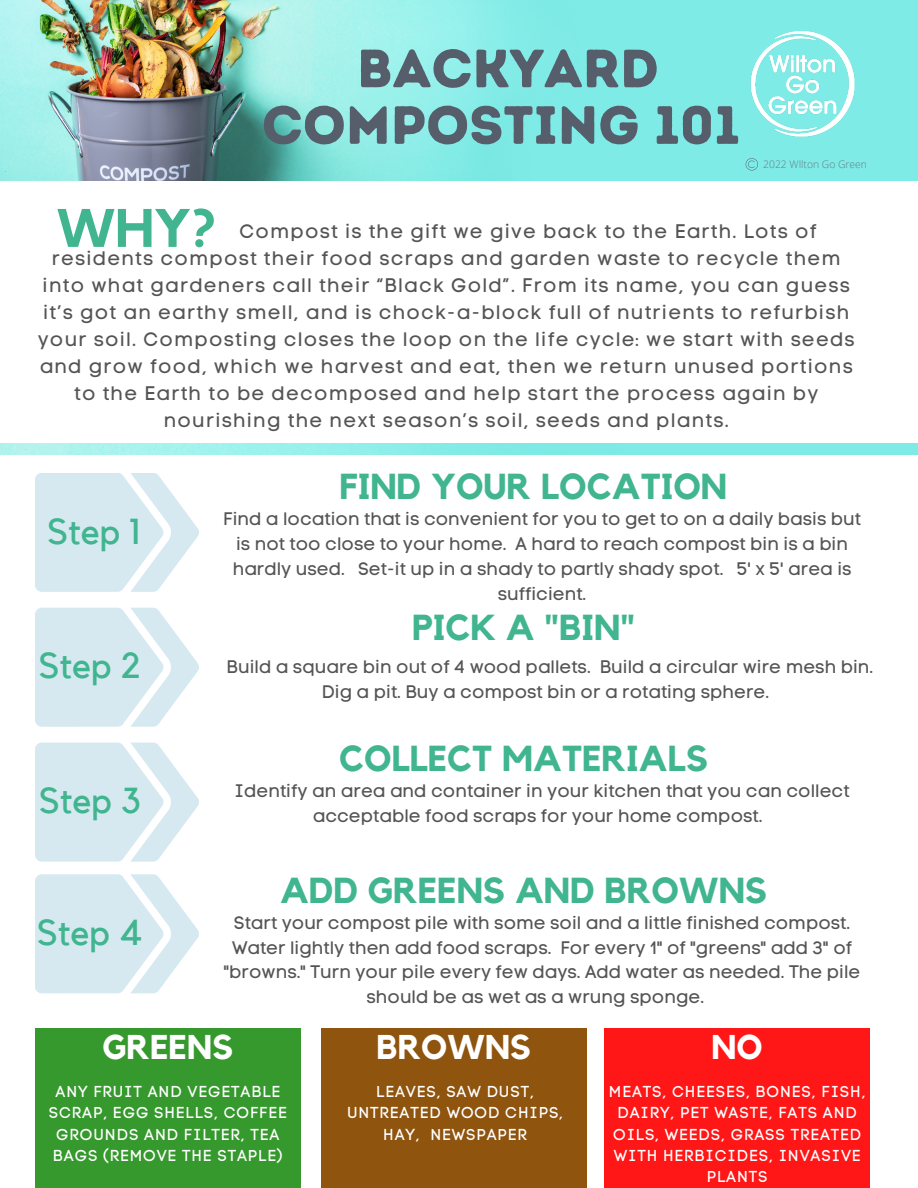
<style>
.page{position:relative;width:918px;height:1188px;background:#fff}
.page>*{position:absolute;margin:0;border:0;box-sizing:border-box;transform-origin:0 0}
.t1{font:53.7px/56.6px "Intro Rust Base";color:#565d6b;text-align:center}
.t2{font:700 53.55px "Kollektif";color:#41b58f}
.t3{font:700 36px "Kollektif";color:#41b58f}
.t4{font:36px "Kollektif";color:#41b58f}
.t5{font:700 34.2px "Kollektif";color:#fff}
.t6{font:19.5px "Code Pro Normal LC";letter-spacing:.06em;color:#545454}
.t7{font:18px/24.8px "Code Pro Normal LC";color:#545454;text-align:center}
.t8{font:15.75px/21.5px "Code Pro Normal LC";letter-spacing:.06em;color:#fff;text-align:center}
.t9{font:300 10.35px "Open Sans";color:#657e86}
</style>
<div class="page">
<div style="left:0;top:0;width:918px;height:181px;background:#7eebe6"></div>
<img style="left:0;top:0;width:506px;height:181px">
<img style="left:751px;top:31px;width:104px;height:106px">
<img style="left:0;top:444px;width:918px;height:11px">
<svg style="left:35px;top:473px;width:164px;height:119px"></svg>
<svg style="left:35px;top:608px;width:164px;height:119px"></svg>
<svg style="left:35px;top:743px;width:164px;height:119px"></svg>
<svg style="left:35px;top:875px;width:164px;height:118px"></svg>
<div style="left:35px;top:1029px;width:266px;height:159px;background:#36992d"></div>
<div style="left:321px;top:1029px;width:266px;height:159px;background:#8f540e"></div>
<div style="left:605px;top:1029px;width:265px;height:159px;background:#ff1616"></div>
<svg style="left:746px;top:158px;width:12px;height:12px"></svg>
<p class="t1" style="left:262px;top:40px;width:480px">BACKYARD<br>COMPOSTING 101</p>
<p class="t9" style="left:763px;top:157px;width:105px">2022 WIlton Go Green</p>
<p class="t2" style="left:57px;top:204px;width:161px">WHY?</p>
<p class="t6" style="left:240px;top:219px;width:579px">Compost is the gift we give back to the Earth. Lots of</p>
<p class="t6" style="left:52px;top:246px;width:791px">residents compost their food scraps and garden waste to recycle them</p>
<p class="t6" style="left:43px;top:273px;width:809px">into what gardeners call their “Black Gold”. From its name, you can guess</p>
<p class="t6" style="left:43px;top:300px;width:808px">it’s got an earthy smell, and is chock-a-block full of nutrients to refurbish</p>
<p class="t6" style="left:38px;top:327px;width:818px">your soil. Composting closes the loop on the life cycle: we start with seeds</p>
<p class="t6" style="left:40px;top:354px;width:815px">and grow food, which we harvest and eat, then we return unused portions</p>
<p class="t6" style="left:74px;top:381px;width:746px">to the Earth to be decomposed and help start the process again by</p>
<p class="t6" style="left:164px;top:408px;width:567px">nourishing the next season’s soil, seeds and plants.</p>
<p class="t4" style="left:48px;top:514px;width:94px">Step 1</p>
<p class="t4" style="left:39px;top:649px;width:103px">Step 2</p>
<p class="t4" style="left:39px;top:784px;width:103px">Step 3</p>
<p class="t3" style="left:340px;top:470px;width:389px">FIND YOUR LOCATION</p>
<p class="t7" style="left:223px;top:507px;width:639px">Find a location that is convenient for you to get to on a daily basis but is not too close to your home. A hard to reach compost bin is a bin hardly used. Set-it up in a shady to partly shady spot. 5' x 5' area is sufficient.</p>
<p class="t3" style="left:412px;top:611px;width:224px">PICK A "BIN"</p>
<p class="t7" style="left:227px;top:654px;width:648px">Build a square bin out of 4 wood pallets. Build a circular wire mesh bin.<br>Dig a pit. Buy a compost bin or a rotating sphere.</p>
<p class="t3" style="left:339px;top:742px;width:370px">COLLECT MATERIALS</p>
<p class="t7" style="left:235px;top:778px;width:616px">Identify an area and container in your kitchen that you can collect acceptable food scraps for your home compost.</p>
<p class="t3" style="left:280px;top:874px;width:489px">ADD GREENS AND BROWNS</p>
<p class="t7" style="left:234px;top:910px;width:618px">Start your compost pile with some soil and a little finished compost.</p>
<p class="t7" style="left:232px;top:935px;width:622px">Water lightly then add food scraps. For every 1" of "greens" add 3" of</p>
<p class="t7" style="left:224px;top:960px;width:638px">"browns." Turn your pile every few days. Add water as needed. The pile</p>
<p class="t7" style="left:367px;top:984px;width:339px">should be as wet as a wrung sponge.</p>
<p class="t5" style="left:103px;top:1032px;width:132px">GREENS</p>
<p class="t5" style="left:377px;top:1032px;width:156px">BROWNS</p>
<p class="t5" style="left:712px;top:1032px;width:53px">NO</p>
<p class="t8" style="left:609px;top:1080px;width:258px">MEATS, CHEESES, BONES, FISH,<br>DAIRY, PET WASTE, FATS AND<br>OILS, WEEDS, GRASS TREATED<br>WITH HERBICIDES, INVASIVE<br>PLANTS</p>
<p class="t4" style="left:37px;top:916px;width:107px">Step 4</p>
<p class="t8" style="left:49px;top:1080px;width:239px">ANY FRUIT AND VEGETABLE<br>SCRAP, EGG SHELLS, COFFEE<br>GROUNDS AND FILTER, TEA<br>BAGS (REMOVE THE STAPLE)</p>
<p class="t8" style="left:347px;top:1080px;width:218px">LEAVES, SAW DUST,<br>UNTREATED WOOD CHIPS,<br>HAY, NEWSPAPER</p>
</div>
